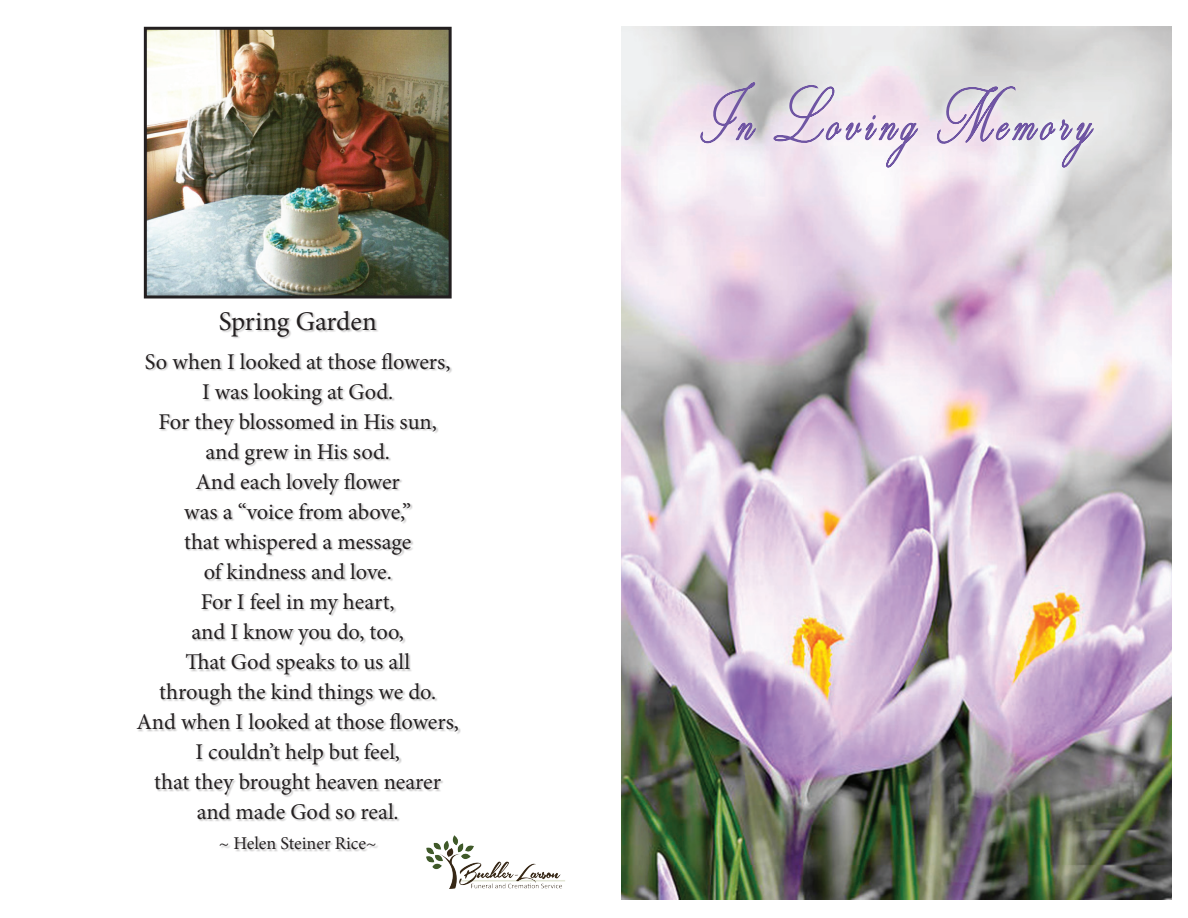
<style>
.page{position:relative;width:1188px;height:918px;background:#fff}
.page>*{position:absolute;margin:0;border:0;box-sizing:border-box;transform-origin:0 0}
.t1{font:27px "Minion Pro";letter-spacing:-.005em;color:#231f20}
.t2{font:22.5px/30px "Minion Pro";letter-spacing:-.005em;color:#231f20;text-align:center}
.t3{font:18px "Minion Pro";color:#231f20}
</style>
<div class="page">
<img style="left:621px;top:27px;width:551px;height:872px">
<div style="left:137px;top:311px;width:324px;height:541px;background:#231f20;opacity:.25"></div>
<div style="left:692px;top:73px;width:411px;height:104px;background:#fff;opacity:.5"></div>
<svg style="left:699px;top:80px;width:58px;height:80px;background:#d5cadb"></svg>
<svg style="left:773px;top:61px;width:343px;height:112px"></svg>
<img style="left:426px;top:835px;width:139px;height:54px">
<img style="left:148px;top:31px;width:300px;height:263px">
<div style="left:144px;top:27px;width:308px;height:271px;border:3px solid #231f20"></div>
<p class="t1" style="left:219px;top:303px;width:160px">Spring Garden</p>
<p class="t2" style="left:136px;top:347px;width:324px">So when I looked at those flowers,<br>I was looking at God.<br>For they blossomed in His sun,<br>and grew in His sod.<br>And each lovely flower<br>was a “voice from above,”<br>that whispered a message<br>of kindness and love.<br>For I feel in my heart,<br>and I know you do, too,<br>That God speaks to us all<br>through the kind things we do.<br>And when I looked at those flowers,<br>I couldn’t help but feel,<br>that they brought heaven nearer and made God so real.</p>
<p class="t3" style="left:219px;top:831px;width:159px">~ Helen Steiner Rice~</p>
</div>
